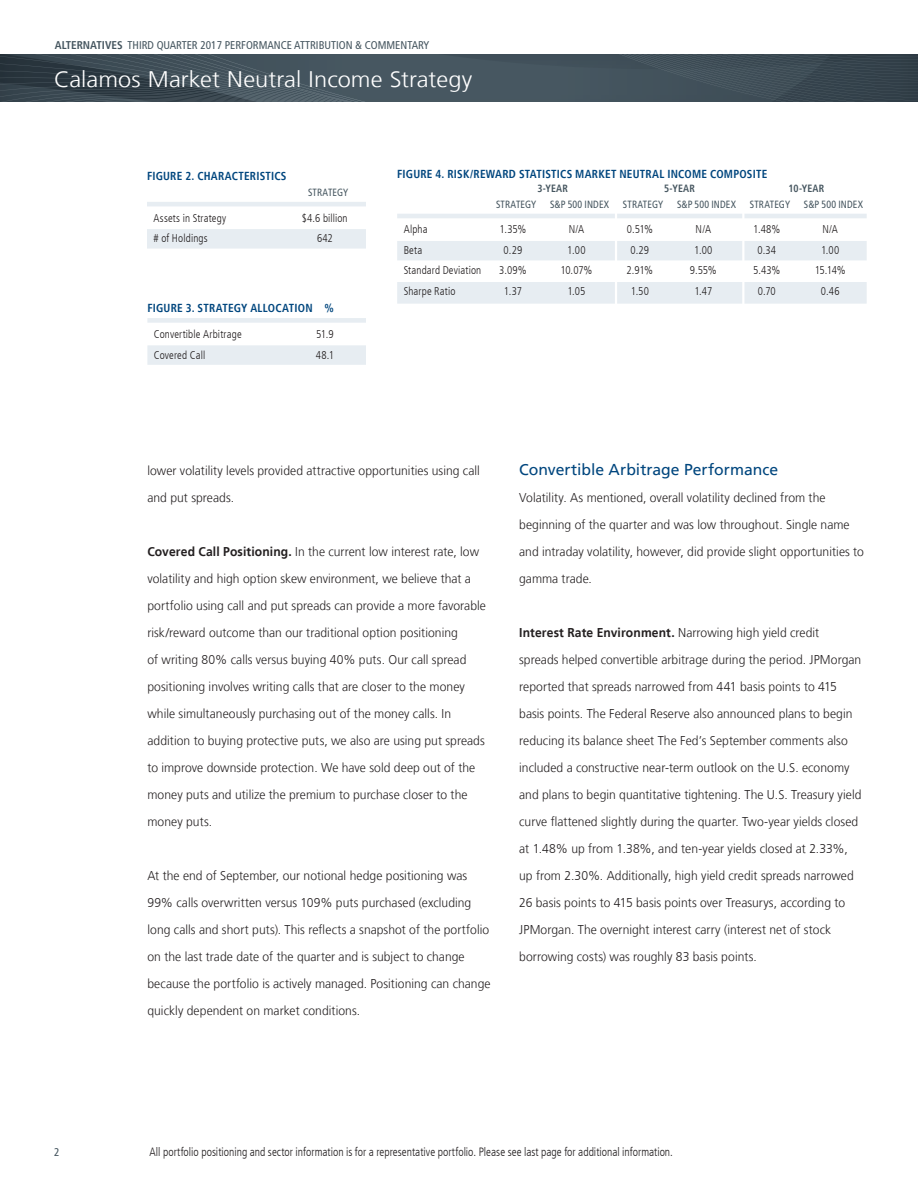
<style>
.page{position:relative;width:918px;height:1188px;background:#fff}
.page>*{position:absolute;margin:0;border:0;box-sizing:border-box;transform-origin:0 0}
.t1{font:300 22.5px "Frutiger LT";color:#fff;scale:1.05 1}
.t2{font:15.75px "Frutiger LT";color:#00467e}
.t3{font:300 12.75px/27px "Frutiger LT";letter-spacing:.005em;color:#231f20;scale:.95 1}
.t4{font:300 condensed 12px "Frutiger LT";color:#231f20;scale:.95 1}
.t5{font:700 condensed 11.7px "Frutiger LT";letter-spacing:.015em;color:#00467e}
.t6{font:300 condensed 11.25px "Frutiger LT";letter-spacing:.01em;color:#231f20}
.t7{font:condensed 11.25px "Frutiger LT";color:#45555f}
.t8{font:condensed 10.5px "Frutiger LT";letter-spacing:.015em;color:#45555f;scale:.94 1}
.t9{font:700 condensed 10.5px "Frutiger LT";letter-spacing:.02em;color:#45555f;scale:.94 1}
.s1{font-weight:700}
</style>
<div class="page">
<svg style="left:0;top:54px;width:918px;height:47px;background:#3f4e58"></svg>
<svg style="left:147px;top:202px;width:219px;height:47px"></svg>
<svg style="left:147px;top:318px;width:219px;height:47px"></svg>
<svg style="left:397px;top:214px;width:470px;height:90px"></svg>
<hr style="left:615px;top:199px;width:2px;height:113px;background:#fff">
<hr style="left:742px;top:199px;width:2px;height:113px;background:#fff">
<p class="t7" style="left:55px;top:39px;width:376px"><span class="s1">ALTERNATIVES</span> THIRD QUARTER 2017 PERFORMANCE ATTRIBUTION &amp; COMMENTARY</p>
<h1 class="t1" style="left:54px;top:66px;width:400px">Calamos Market Neutral Income Strategy</h1>
<p class="t5" style="left:147px;top:169px;width:141px">FIGURE 2. CHARACTERISTICS</p>
<p class="t8" style="left:308px;top:186px;width:44px">STRATEGY</p>
<p class="t6" style="left:153px;top:211px;width:74px">Assets in Strategy</p>
<p class="t6" style="left:302px;top:211px;width:47px">$4.6 billion</p>
<p class="t6" style="left:153px;top:232px;width:56px"># of Holdings</p>
<p class="t6" style="left:317px;top:232px;width:17px">642</p>
<p class="t5" style="left:147px;top:301px;width:188px">FIGURE 3. STRATEGY ALLOCATION %</p>
<p class="t6" style="left:154px;top:328px;width:89px">Convertible Arbitrage</p>
<p class="t6" style="left:316px;top:328px;width:19px">51.9</p>
<p class="t6" style="left:154px;top:348px;width:53px">Covered Call</p>
<p class="t6" style="left:316px;top:348px;width:20px">48.1</p>
<p class="t5" style="left:397px;top:167px;width:372px">FIGURE 4. RISK/REWARD STATISTICS MARKET NEUTRAL INCOME COMPOSITE</p>
<p class="t9" style="left:537px;top:182px;width:34px">3-YEAR</p>
<p class="t9" style="left:664px;top:182px;width:34px">5-YEAR</p>
<p class="t9" style="left:789px;top:182px;width:40px">10-YEAR</p>
<p class="t8" style="left:496px;top:198px;width:44px">STRATEGY</p>
<p class="t8" style="left:550px;top:198px;width:64px">S&amp;P 500 INDEX</p>
<p class="t8" style="left:623px;top:198px;width:44px">STRATEGY</p>
<p class="t8" style="left:677px;top:198px;width:64px">S&amp;P 500 INDEX</p>
<p class="t8" style="left:750px;top:198px;width:44px">STRATEGY</p>
<p class="t8" style="left:804px;top:198px;width:64px">S&amp;P 500 INDEX</p>
<p class="t6" style="left:404px;top:223px;width:25px">Alpha</p>
<p class="t6" style="left:500px;top:223px;width:28px">1.35%</p>
<p class="t6" style="left:569px;top:223px;width:17px">N/A</p>
<p class="t6" style="left:627px;top:223px;width:28px">0.51%</p>
<p class="t6" style="left:696px;top:223px;width:17px">N/A</p>
<p class="t6" style="left:753px;top:223px;width:29px">1.48%</p>
<p class="t6" style="left:823px;top:223px;width:17px">N/A</p>
<p class="t6" style="left:404px;top:244px;width:20px">Beta</p>
<p class="t6" style="left:504px;top:244px;width:20px">0.29</p>
<p class="t6" style="left:567px;top:244px;width:20px">1.00</p>
<p class="t6" style="left:631px;top:244px;width:20px">0.29</p>
<p class="t6" style="left:694px;top:244px;width:20px">1.00</p>
<p class="t6" style="left:757px;top:244px;width:20px">0.34</p>
<p class="t6" style="left:821px;top:244px;width:20px">1.00</p>
<p class="t6" style="left:404px;top:263px;width:79px">Standard Deviation</p>
<p class="t6" style="left:499px;top:263px;width:29px">3.09%</p>
<p class="t6" style="left:560px;top:263px;width:34px">10.07%</p>
<p class="t6" style="left:627px;top:263px;width:28px">2.91%</p>
<p class="t6" style="left:690px;top:263px;width:28px">9.55%</p>
<p class="t6" style="left:753px;top:263px;width:29px">5.43%</p>
<p class="t6" style="left:815px;top:263px;width:33px">15.14%</p>
<p class="t6" style="left:404px;top:285px;width:53px">Sharpe Ratio</p>
<p class="t6" style="left:504px;top:285px;width:20px">1.37</p>
<p class="t6" style="left:567px;top:285px;width:20px">1.05</p>
<p class="t6" style="left:631px;top:285px;width:20px">1.50</p>
<p class="t6" style="left:694px;top:285px;width:19px">1.47</p>
<p class="t6" style="left:758px;top:285px;width:20px">0.70</p>
<p class="t6" style="left:821px;top:285px;width:20px">0.46</p>
<p class="t3" style="left:147px;top:457px;width:352px">lower volatility levels provided attractive opportunities using call and put spreads.</p>
<p class="t3" style="left:147px;top:538px;width:358px"><span class="s1">Covered Call Positioning.</span> In the current low interest rate, low volatility and high option skew environment, we believe that a portfolio using call and put spreads can provide a more favorable risk/reward outcome than our traditional option positioning<br>of writing 80% calls versus buying 40% puts. Our call spread positioning involves writing calls that are closer to the money while simultaneously purchasing out of the money calls. In addition to buying protective puts, we also are using put spreads to improve downside protection. We have sold deep out of the money puts and utilize the premium to purchase closer to the money puts.</p>
<p class="t3" style="left:147px;top:862px;width:363px">At the end of September, our notional hedge positioning was 99% calls overwritten versus 109% puts purchased (excluding long calls and short puts). This reflects a snapshot of the portfolio on the last trade date of the quarter and is subject to change because the portfolio is actively managed. Positioning can change quickly dependent on market conditions.</p>
<p class="t2" style="left:519px;top:460px;width:260px">Convertible Arbitrage Performance</p>
<p class="t3" style="left:519px;top:484px;width:364px">Volatility. As mentioned, overall volatility declined from the beginning of the quarter and was low throughout. Single name and intraday volatility, however, did provide slight opportunities to gamma trade.</p>
<p class="t3" style="left:519px;top:619px;width:362px"><span class="s1">Interest Rate Environment.</span> Narrowing high yield credit spreads helped convertible arbitrage during the period. JPMorgan reported that spreads narrowed from 441 basis points to 415 basis points. The Federal Reserve also announced plans to begin reducing its balance sheet The Fed’s September comments also included a constructive near-term outlook on the U.S. economy and plans to begin quantitative tightening. The U.S. Treasury yield curve flattened slightly during the quarter. Two-year yields closed at 1.48% up from 1.38%, and ten-year yields closed at 2.33%, up from 2.30%. Additionally, high yield credit spreads narrowed 26 basis points to 415 basis points over Treasurys, according to JPMorgan. The overnight interest carry (interest net of stock borrowing costs) was roughly 83 basis points.</p>
<p class="t7" style="left:54px;top:1145px;width:7px">2</p>
<p class="t4" style="left:149px;top:1145px;width:553px">All portfolio positioning and sector information is for a representative portfolio. Please see last page for additional information.</p>
</div>
